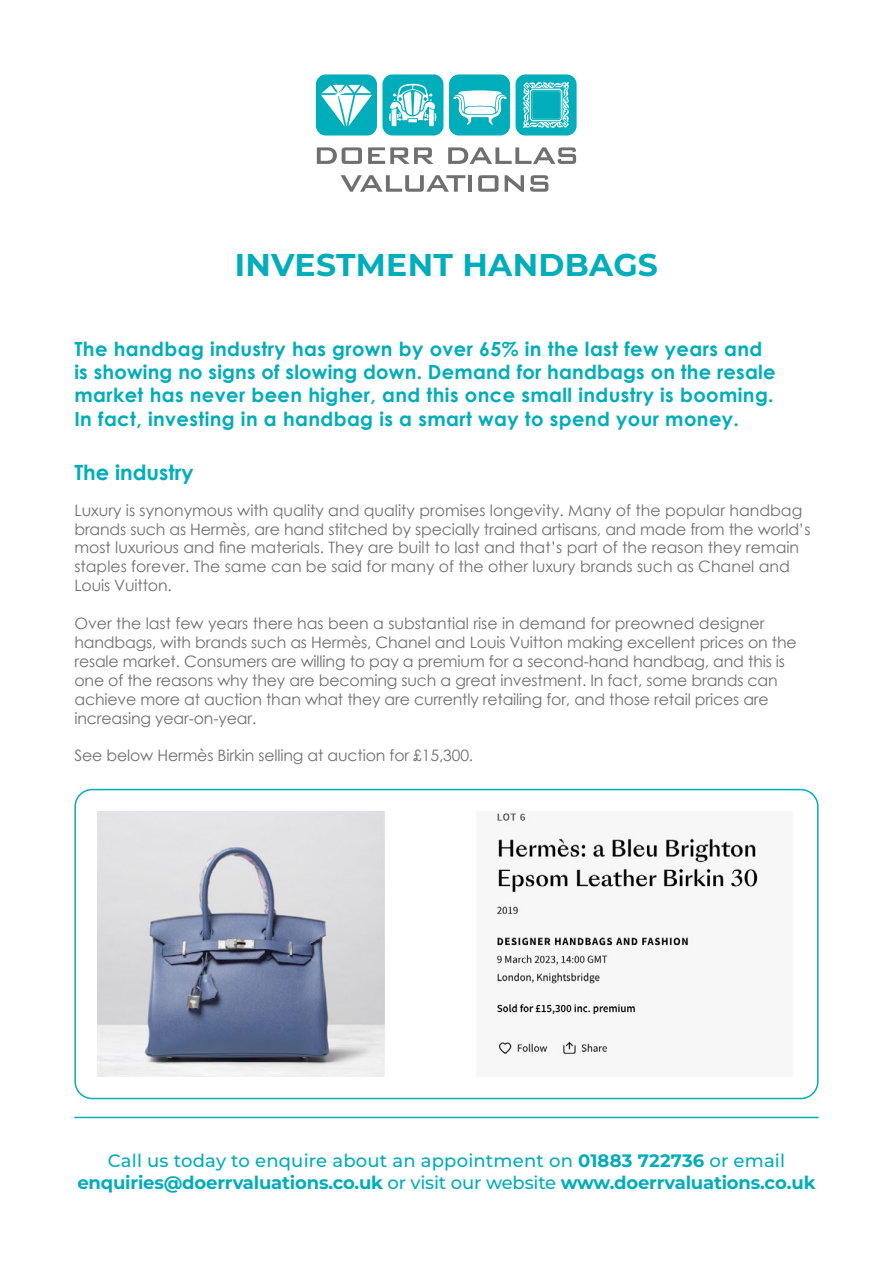
<style>
.page{position:relative;width:893px;height:1263px;background:#fff}
.page>*{position:absolute;margin:0;border:0;box-sizing:border-box;transform-origin:0 0}
.t1{font:100 31.5px "Montserrat";letter-spacing:.01em;color:#00adba}
.t2{font:700 21px "Century Gothic";color:#00adba}
.t3{font:700 19.5px/23.4px "Century Gothic";letter-spacing:.02em;color:#00adba}
.t4{font:100 18px/21.6px "Montserrat";letter-spacing:-.01em;color:#00adba;text-align:center}
.t5{font:15.75px/18.9px "Century Gothic";letter-spacing:-.01em;color:#706f6f}
.s1{font-weight:500}
</style>
<div class="page">
<div style="left:316px;top:74px;width:61px;height:61px;background:#00adba;border-radius:10px"></div>
<div style="left:382px;top:74px;width:61px;height:61px;background:#00adba;border-radius:10px"></div>
<div style="left:449px;top:74px;width:61px;height:61px;background:#00adba;border-radius:10px"></div>
<div style="left:516px;top:74px;width:61px;height:61px;background:#00adba;border-radius:10px"></div>
<svg style="left:321px;top:82px;width:51px;height:45px"></svg>
<svg style="left:523px;top:82px;width:46px;height:46px"></svg>
<svg style="left:453px;top:90px;width:54px;height:35px"></svg>
<svg style="left:389px;top:84px;width:48px;height:42px"></svg>
<svg style="left:317px;top:147px;width:45px;height:17px"></svg>
<svg style="left:368px;top:147px;width:66px;height:17px"></svg>
<svg style="left:448px;top:147px;width:128px;height:17px"></svg>
<svg style="left:341px;top:175px;width:124px;height:17px"></svg>
<hr style="left:468px;top:175px;width:4px;height:17px;background:#706f6f">
<svg style="left:478px;top:175px;width:20px;height:17px"></svg>
<svg style="left:505px;top:175px;width:19px;height:17px"></svg>
<svg style="left:530px;top:175px;width:18px;height:17px"></svg>
<hr style="left:74px;top:1117px;width:745px;height:1px;background:#00adba">
<img style="left:98px;top:811px;width:663px;height:266px">
<div style="left:74px;top:789px;width:745px;height:310px;border:2px solid #00adba;border-radius:17px"></div>
<h1 class="t1" style="left:235px;top:243px;width:425px">INVESTMENT HANDBAGS</h1>
<p class="t3" style="left:74px;top:336px;width:703px">The handbag industry has grown by over 65% in the last few years and is showing no signs of slowing down. Demand for handbags on the resale market has never been higher, and this once small industry is booming.<br>In fact, investing in a handbag is a smart way to spend your money.</p>
<h2 class="t2" style="left:74px;top:457px;width:121px">The industry</h2>
<p class="t5" style="left:74px;top:500px;width:737px">Luxury is synonymous with quality and quality promises longevity. Many of the popular handbag brands such as Hermès, are hand stitched by specially trained artisans, and made from the world’s most luxurious and fine materials. They are built to last and that’s part of the reason they remain staples forever. The same can be said for many of the other luxury brands such as Chanel and Louis Vuitton.</p>
<p class="t5" style="left:74px;top:614px;width:724px">Over the last few years there has been a substantial rise in demand for preowned designer handbags, with brands such as Hermès, Chanel and Louis Vuitton making excellent prices on the resale market. Consumers are willing to pay a premium for a second-hand handbag, and this is one of the reasons why they are becoming such a great investment. In fact, some brands can achieve more at auction than what they are currently retailing for, and those retail prices are increasing year-on-year.</p>
<p class="t5" style="left:74px;top:746px;width:400px">See below Hermès Birkin selling at auction for £15,300.</p>
<p class="t4" style="left:77px;top:1149px;width:740px"><span class="s1">Call us today to enquire about an appointment on</span> 01883 722736 <span class="s1">or email </span>enquiries@doerrvaluations.co.uk <span class="s1">or visit our website</span> www.doerrvaluations.co.uk</p>
</div>
